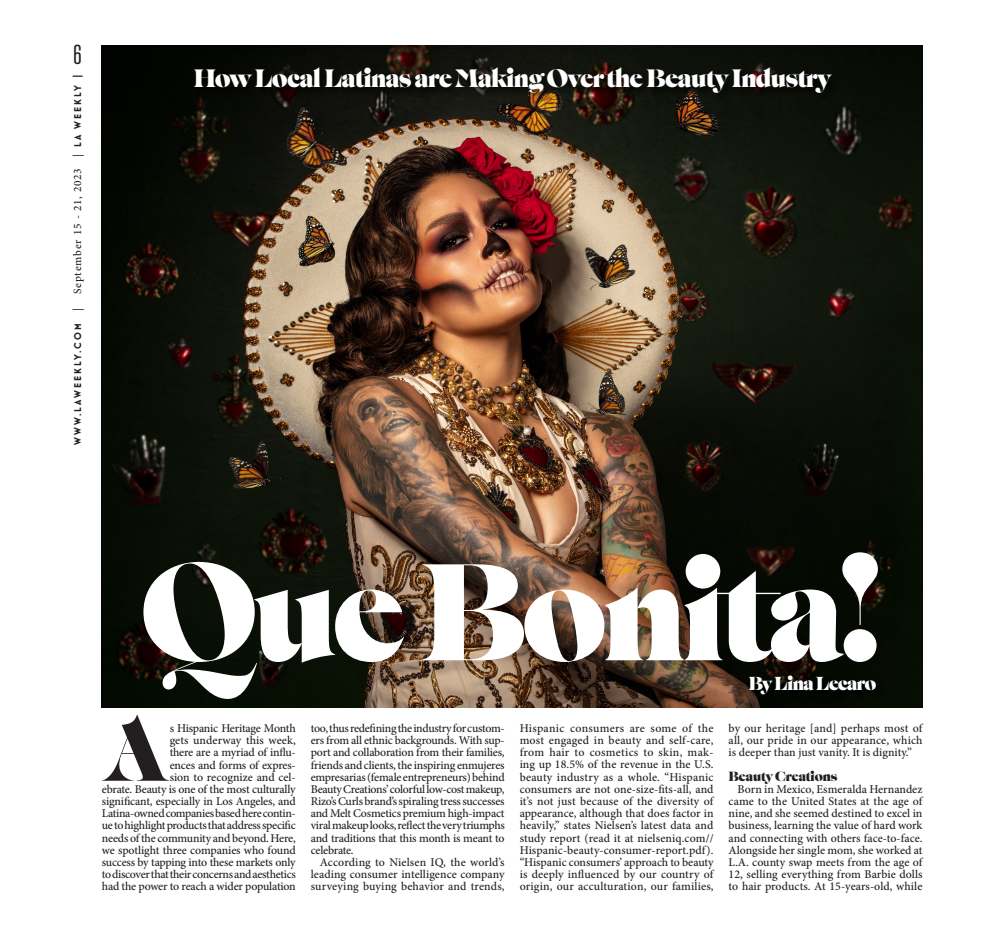
<style>
.page{position:relative;width:990px;height:945px;background:#fff}
.page>*{position:absolute;margin:0;border:0;box-sizing:border-box;transform-origin:0 0}
.t1{font:134.75px "IKANSEEYOUALL All Of You";letter-spacing:-.025em;color:#fff}
.t2{font:80.38px "IKANSEEYOUALL All Of You";color:#231f20}
.t3{font:25px "Vanguard CF";color:#231f20}
.t4{font:24.62px "IKANSEEYOUALL All Of You";letter-spacing:-.015em;color:#fff}
.t5{font:18.38px "IKANSEEYOUALL All Of You";letter-spacing:-.025em;color:#fff}
.t6{font:13.12px "IKANSEEYOUALL All Of You";color:#231f20}
.t7{font:500 11.88px/12.1px "Minion Pro";letter-spacing:-.02em;color:#231f20;text-align:justify}
.t8{font:500 11.88px "Minion Pro";letter-spacing:.01em;color:#231f20}
.t9{font:500 11.88px "Minion Pro";letter-spacing:.005em;color:#231f20}
.t10{font:500 11.25px "Minion Pro";color:#231f20}
.t11{font:700 10px "Mostra Nuova";letter-spacing:.225em;color:#231f20}
.s1{font-family:"Minion Pro";font-weight:500;font-size:11.25px}
</style>
<div class="page">
<img style="left:101px;top:45px;width:821px;height:663px">
<div style="left:193px;top:66px;width:649px;height:38px;background:#231f20;opacity:.82"></div>
<div style="left:748px;top:673px;width:138px;height:31px;background:#231f20;opacity:.82"></div>
<h3 class="t3" style="left:73px;top:41px;width:10px">6</h3>
<p class="t11" style="left:72px;top:448px;width:364px;rotate:-90deg">WWW.LAWEEKLY.COM <span class="s1">| December XX - XX, 2022 |</span> LA WEEKLY</p>
<p class="t3" style="left:73px;top:41px;width:10px">2</p>
<p class="t10" style="left:70px;top:174px;width:7px;rotate:-90deg">3</p>
<p class="t11" style="left:72px;top:445px;width:247px;rotate:-90deg">WWW.LAWEEKLY.COM <span class="s1">| September 15 - 21</span></p>
<p class="t4" style="left:194px;top:62px;width:639px">How Local Latinas are Making Over the Beauty Industry</p>
<p class="t1" style="left:141px;top:525px;width:741px">Que Bonita!</p>
<p class="t5" style="left:748px;top:671px;width:129px">By Lina Lecaro</p>
<p class="t2" style="left:105px;top:700px;width:64px">A</p>
<p class="t7" style="left:102px;top:722px;width:195px;text-align:right">s Hispanic Heritage Month<br>gets underway this week,<br>there are a myriad of influ-<br>ences and forms of expres-<br>sion to recognize and cel-<br>ebrate. Beauty is one of the most culturally significant, especially in Los Angeles, and Latina-owned companies based here contin&shy;ue to highlight products that address specific needs of the community and beyond. Here, we spotlight three companies who found success by tapping into these markets only to discover that their concerns and aesthetics had the power to reach a wider population</p>
<p class="t7" style="left:311px;top:722px;width:195px">too, thus redefining the industry for custom-</p>
<p class="t7" style="left:311px;top:734px;width:195px">ers from all ethnic backgrounds. With sup-</p>
<p class="t7" style="left:311px;top:746px;width:195px">port and collaboration from their families,</p>
<p class="t7" style="left:311px;top:759px;width:195px">friends and clients, the inspiring enmujeres</p>
<p class="t7" style="left:311px;top:771px;width:195px">empresarias (female entrepreneurs) behind</p>
<p class="t7" style="left:311px;top:783px;width:195px">Beauty Creations’ colorful low-cost makeup,</p>
<p class="t7" style="left:311px;top:795px;width:195px">Rizo’s Curls brand’s spiraling tress successes</p>
<p class="t7" style="left:311px;top:807px;width:195px">and Melt Cosmetics premium high-impact</p>
<p class="t7" style="left:311px;top:820px;width:195px">viral makeup looks, reflect the very triumphs</p>
<p class="t7" style="left:311px;top:832px;width:195px">and traditions that this month is meant to</p>
<p class="t7" style="left:311px;top:844px;width:44px">celebrate.</p>
<p class="t8" style="left:320px;top:854px;width:186px">According to Nielsen IQ, the world’s</p>
<p class="t9" style="left:311px;top:866px;width:195px">leading consumer intelligence company</p>
<p class="t8" style="left:311px;top:879px;width:195px">surveying buying behavior and trends,</p>
<p class="t7" style="left:520px;top:722px;width:195px">Hispanic consumers are some of the most engaged in beauty and self-care, from hair to cosmetics to skin, mak&shy;ing up 18.5% of the revenue in the U.S. beauty industry as a whole. “Hispanic consumers are not one-size-fits-all, and it’s not just because of the diversity of appearance, although that does factor in heavily,” states Nielsen’s latest data and study report (read it at nielseniq.com// Hispanic-beauty-consumer-report.pdf). “Hispanic consumers’ approach to beauty is deeply influenced by our country of origin, our acculturation, our families,</p>
<p class="t7" style="left:729px;top:722px;width:195px">by our heritage [and] perhaps most of all, our pride in our appearance, which is deeper than just vanity. It is dignity.”</p>
<p class="t6" style="left:729px;top:768px;width:110px">Beauty Creations</p>
<p class="t7" style="left:729px;top:783px;width:195px;text-indent:9px">Born in Mexico, Esmeralda Hernandez came to the United States at the age of nine, and she seemed destined to excel in business, learning the value of hard work and connecting with others face-to-face.<br>Alongside her single mom, she worked at L.A. county swap meets from the age of 12, selling everything from Barbie dolls to hair products. At 15-years-old, while</p>
</div>
